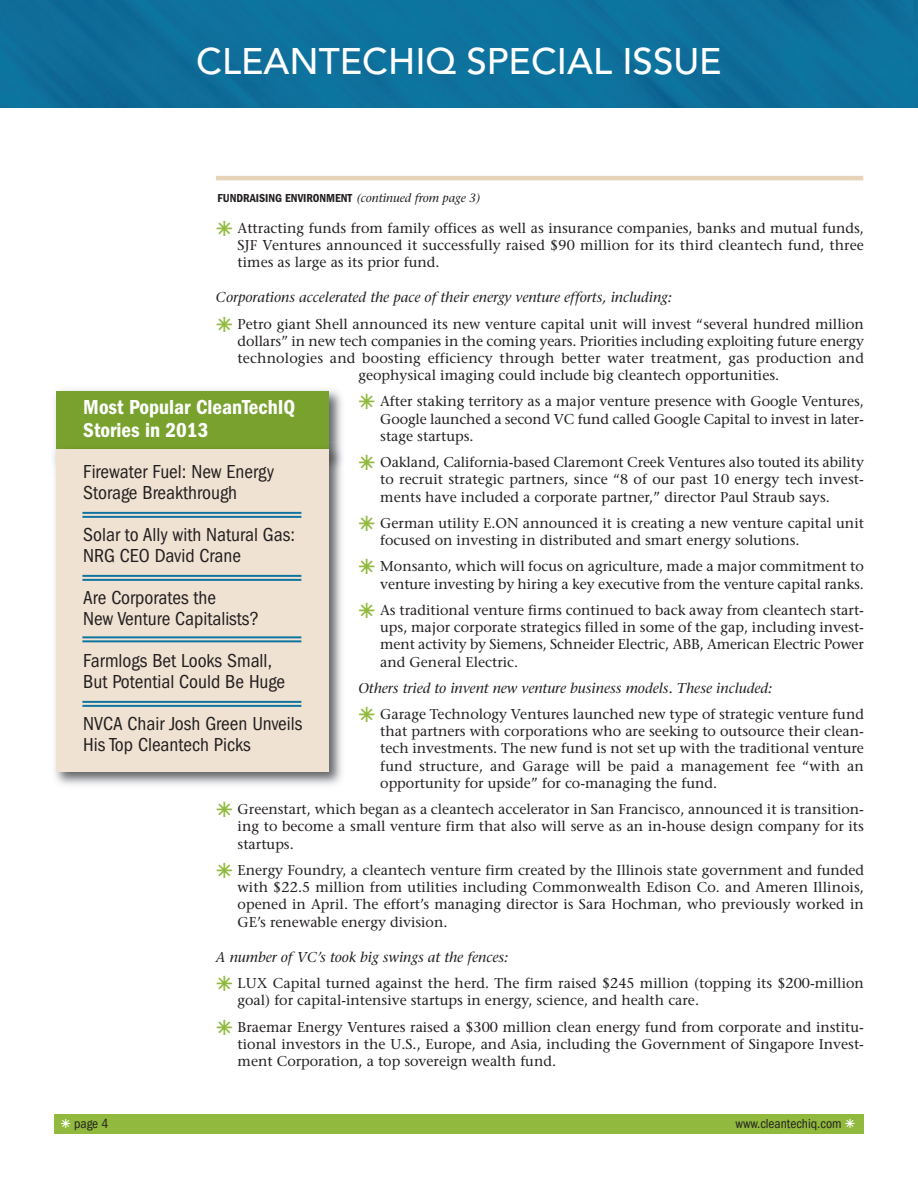
<style>
.page{position:relative;width:918px;height:1188px;background:#fff}
.page>*{position:absolute;margin:0;border:0;box-sizing:border-box;transform-origin:0 0}
.t1{font:500 36.75px "Avenir";color:#fff}
.t2{font:600 condensed 21px/22.5px "Franklin Gothic";color:#fff}
.t3{font:condensed 19.5px/21px "Franklin Gothic";color:#231f20}
.t4{font:14.25px/17.2px "Stone Serif";color:#231f20;text-align:justify}
.t5{font:italic 14.25px "Stone Serif";color:#231f20}
.t6{font:condensed 13.5px "Franklin Gothic";color:#231f20}
.t7{font:600 condensed 12px "Franklin Gothic";color:#231f20}
.s1{font-family:"Stone Serif";font-weight:400;font-style:italic;font-stretch:normal}
.s2{font-family:"European Pi Three";font-size:30px;color:#90b93d}
.s3{font-family:"European Pi Three";font-stretch:normal;font-size:18px;color:#fff}
</style>
<div class="page">
<div style="left:54px;top:1114px;width:810px;height:20px;background:#90b93d"></div>
<div style="left:0;top:0;width:915px;height:108px;background:#0e709c"></div>
<img style="left:915px;top:0;width:3px;height:108px">
<hr style="left:216px;top:176px;width:647px;height:4px;background:#e7d2ba">
<img style="left:54px;top:389px;width:288px;height:396px">
<div style="left:56px;top:392px;width:272px;height:63px;background:#78a22d"></div>
<img style="left:54px;top:442px;width:289px;height:33px">
<img style="left:56px;top:442px;width:272px;height:7px">
<div style="left:56px;top:449px;width:272px;height:323px;background:#f0e2d2"></div>
<hr style="left:82px;top:512px;width:219px;height:2px;background:#0f75a0">
<hr style="left:82px;top:516px;width:219px;height:2px;background:#0f75a0">
<hr style="left:82px;top:575px;width:219px;height:2px;background:#0f75a0">
<hr style="left:82px;top:579px;width:219px;height:2px;background:#0f75a0">
<hr style="left:82px;top:636px;width:219px;height:2px;background:#0f75a0">
<hr style="left:82px;top:640px;width:219px;height:2px;background:#0f75a0">
<hr style="left:82px;top:701px;width:219px;height:2px;background:#0f75a0">
<hr style="left:82px;top:705px;width:219px;height:2px;background:#0f75a0">
<h1 class="t1" style="left:196px;top:29px;width:527px">CLEANTECHIQ SPECIAL ISSUE</h1>
<p class="t7" style="left:218px;top:194px;width:264px">FUNDRAISING ENVIRONMENT <span class="s1">(continued from page 3)</span></p>
<p class="t4" style="left:238px;top:220px;width:628px;text-indent:-22px"><span class="s2">-</span> Attracting funds from family offices as well as insurance companies, banks and mutual funds, SJF Ventures announced it successfully raised $90 million for its third cleantech fund, three times as large as its prior fund.</p>
<p class="t5" style="left:216px;top:292px;width:457px">Corporations accelerated the pace of their energy venture efforts, including:</p>
<p class="t4" style="left:216px;top:316px;width:650px"><span class="s2">-</span> Petro giant Shell announced its new venture capital unit will invest “several hundred million</p>
<p class="t4" style="left:238px;top:334px;width:628px">dollars” in new tech companies in the coming years. Priorities including exploiting future energy</p>
<p class="t4" style="left:238px;top:351px;width:628px">technologies and boosting efficiency through better water treatment, gas production and</p>
<p class="t4" style="left:358px;top:368px;width:422px">geophysical imaging could include big cleantech opportunities.</p>
<p class="t4" style="left:380px;top:394px;width:485px;text-indent:-22px"><span class="s2">-</span> After staking territory as a major venture presence with Google Ventures, Google launched a second VC fund called Google Capital to invest in later&shy;stage startups.</p>
<p class="t4" style="left:380px;top:455px;width:485px;text-indent:-22px"><span class="s2">-</span> Oakland, California-based Claremont Creek Ventures also touted its ability to recruit strategic partners, since “8 of our past 10 energy tech invest&shy;ments have included a corporate partner,” director Paul Straub says.</p>
<p class="t4" style="left:380px;top:516px;width:485px;text-indent:-22px"><span class="s2">-</span> German utility E.ON announced it is creating a new venture capital unit focused on investing in distributed and smart energy solutions.</p>
<p class="t4" style="left:359px;top:559px;width:507px;text-align:right"><span class="s2">-</span> Monsanto, which will focus on agriculture, made a major commitment to venture investing by hiring a key executive from the venture capital ranks.</p>
<p class="t4" style="left:380px;top:603px;width:485px;text-indent:-22px"><span class="s2">-</span> As traditional venture firms continued to back away from cleantech start&shy;ups, major corporate strategics filled in some of the gap, including invest&shy;ment activity by Siemens, Schneider Electric, ABB, American Electric Power and General Electric.</p>
<p class="t5" style="left:358px;top:682px;width:415px">Others tried to invent new venture business models. These included:</p>
<p class="t4" style="left:380px;top:707px;width:485px;text-indent:-22px"><span class="s2">-</span> Garage Technology Ventures launched new type of strategic venture fund that partners with corporations who are seeking to outsource their clean&shy;tech investments. The new fund is not set up with the traditional venture fund structure, and Garage will be paid a management fee “with an opportunity for upside” for co-managing the fund.</p>
<p class="t4" style="left:238px;top:802px;width:628px;text-indent:-22px"><span class="s2">-</span> Greenstart, which began as a cleantech accelerator in San Francisco, announced it is transition&shy;ing to become a small venture firm that also will serve as an in-house design company for its startups.</p>
<p class="t4" style="left:238px;top:863px;width:628px;text-indent:-22px"><span class="s2">-</span> Energy Foundry, a cleantech venture firm created by the Illinois state government and funded with $22.5 million from utilities including Commonwealth Edison Co. and Ameren Illinois, opened in April. The effort’s managing director is Sara Hochman, who previously worked in GE’s renewable energy division.</p>
<p class="t5" style="left:216px;top:951px;width:294px">A number of VC’s took big swings at the fences:</p>
<p class="t4" style="left:238px;top:976px;width:628px;text-indent:-22px"><span class="s2">-</span> LUX Capital turned against the herd. The firm raised $245 million (topping its $200-million goal) for capital-intensive startups in energy, science, and health care.</p>
<p class="t4" style="left:238px;top:1020px;width:628px;text-indent:-22px"><span class="s2">-</span> Braemar Energy Ventures raised a $300 million clean energy fund from corporate and institu&shy;tional investors in the U.S., Europe, and Asia, including the Government of Singapore Invest&shy;ment Corporation, a top sovereign wealth fund.</p>
<h2 class="t2" style="left:83px;top:398px;width:214px">Most Popular CleanTechIQ<br>Stories in 2013</h2>
<h3 class="t3" style="left:83px;top:463px;width:192px">Firewater Fuel: New Energy<br>Storage Breakthrough</h3>
<h3 class="t3" style="left:83px;top:526px;width:213px">Solar to Ally with Natural Gas:<br>NRG CEO David Crane</h3>
<h3 class="t3" style="left:83px;top:589px;width:177px">Are Corporates the<br>New Venture Capitalists?</h3>
<h3 class="t3" style="left:83px;top:652px;width:203px">Farmlogs Bet Looks Small,<br>But Potential Could Be Huge</h3>
<h3 class="t3" style="left:83px;top:715px;width:221px">NVCA Chair Josh Green Unveils<br>His Top Cleantech Picks</h3>
<p class="t6" style="left:61px;top:1119px;width:49px"><span class="s3">-</span> page 4</p>
<p class="t6" style="left:735px;top:1119px;width:121px">www.cleantechiq.com <span class="s3">-</span></p>
</div>
